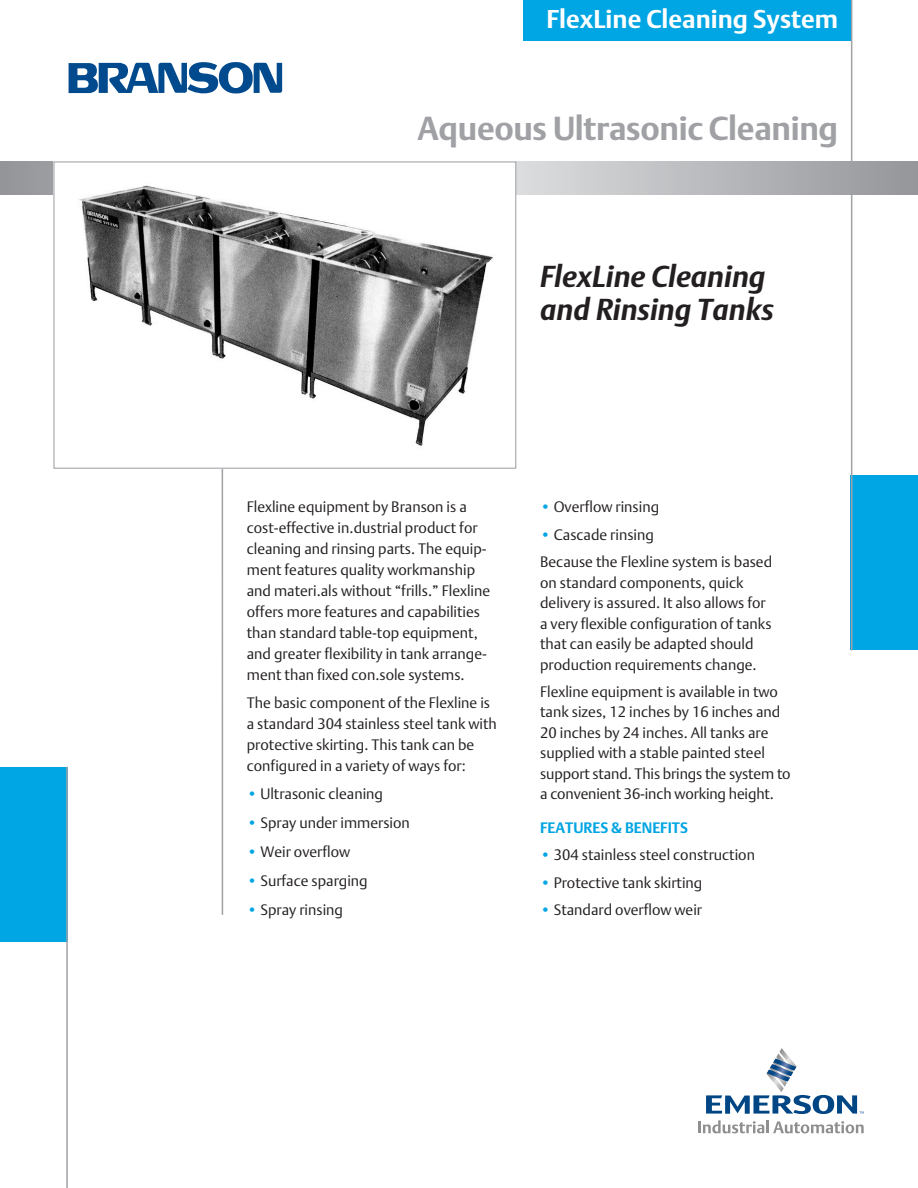
<style>
.page{position:relative;width:918px;height:1188px;background:#fff}
.page>*{position:absolute;margin:0;border:0;box-sizing:border-box;transform-origin:0 0}
.Name_right{font:700 33px "DTL Argo T";letter-spacing:-.01em;color:#a0a1a5}
.t1{font:italic 700 30px/33px "DTL Argo T";color:#231f20}
.Brief_graphic{font:700 25.5px "DTL Argo T";color:#fff}
.Body_plain{font:15px/21px "DTL Argo T Light";color:#231f20}
.Body_plain-2{font:700 15px "DTL Argo T";color:#00a5e3}
.s1{color:#00a5e3}
</style>
<div class="page">
<div style="left:0;top:767px;width:68px;height:175px;background:#00a5e3"></div>
<hr style="left:66px;top:767px;width:2px;height:421px;background:#a0a1a5">
<svg style="left:1px;top:162px;width:917px;height:32px;background:#b4b5b8"></svg>
<svg style="left:69px;top:62px;width:213px;height:31px"></svg>
<div style="left:851px;top:475px;width:67px;height:175px;background:#00a5e3"></div>
<hr style="left:851px;top:0;width:1px;height:650px;background:#a0a1a5">
<div style="left:524px;top:0;width:327px;height:40px;background:#00a5e3"></div>
<hr style="left:222px;top:162px;width:1px;height:753px;background:#a0a1a5">
<svg style="left:706px;top:1048px;width:158px;height:66px"></svg>
<svg style="left:698px;top:1120px;width:166px;height:13px"></svg>
<div style="left:54px;top:162px;width:462px;height:306px;background:#fff"></div>
<img style="left:79px;top:185px;width:414px;height:261px">
<div style="left:53px;top:161px;width:463px;height:308px;border:1px solid #a0a1a5"></div>
<p class="Brief_graphic" style="left:547px;top:4px;width:293px">FlexLine Cleaning System</p>
<p class="Name_right" style="left:417px;top:109px;width:422px">Aqueous Ultrasonic Cleaning</p>
<p class="t1" style="left:540px;top:259px;width:235px">FlexLine Cleaning and Rinsing Tanks</p>
<p class="Body_plain" style="left:247px;top:496px;width:245px">Flexline equipment by Branson is a cost-effective in.dustrial product for cleaning and rinsing parts. The equip&shy;ment features quality workmanship and materi.als without “frills.” Flexline offers more features and capabilities than standard table-top equipment, and greater flexibility in tank arrange&shy;ment than fixed con.sole systems.</p>
<p class="Body_plain" style="left:247px;top:692px;width:252px">The basic component of the Flexline is a standard 304 stainless steel tank with protective skirting. This tank can be configured in a variety of ways for:</p>
<p class="Body_plain" style="left:247px;top:783px;width:138px"><span class="s1">•</span> Ultrasonic cleaning</p>
<p class="Body_plain" style="left:247px;top:812px;width:165px"><span class="s1">•</span> Spray under immersion</p>
<p class="Body_plain" style="left:247px;top:841px;width:105px"><span class="s1">•</span> Weir overflow</p>
<p class="Body_plain" style="left:247px;top:870px;width:122px"><span class="s1">•</span> Surface sparging</p>
<p class="Body_plain" style="left:247px;top:899px;width:98px"><span class="s1">•</span> Spray rinsing</p>
<p class="Body_plain" style="left:540px;top:496px;width:121px"><span class="s1">•</span> Overflow rinsing</p>
<p class="Body_plain" style="left:540px;top:524px;width:115px"><span class="s1">•</span> Cascade rinsing</p>
<p class="Body_plain" style="left:540px;top:552px;width:234px;line-height:20.4px">Because the Flexline system is based on standard components, quick delivery is assured. It also allows for a very flexible configuration of tanks that can easily be adapted should production requirements change.</p>
<p class="Body_plain" style="left:540px;top:681px;width:252px;line-height:20.4px">Flexline equipment is available in two tank sizes, 12 inches by 16 inches and 20 inches by 24 inches. All tanks are supplied with a stable painted steel support stand. This brings the system to a convenient 36-inch working height.</p>
<p class="Body_plain-2" style="left:540px;top:819px;width:149px">FEATURES &amp; BENEFITS</p>
<p class="Body_plain" style="left:540px;top:844px;width:216px"><span class="s1">•</span> 304 stainless steel construction</p>
<p class="Body_plain" style="left:540px;top:872px;width:164px"><span class="s1">•</span> Protective tank skirting</p>
<p class="Body_plain" style="left:540px;top:899px;width:164px"><span class="s1">•</span> Standard overflow weir</p>
</div>
